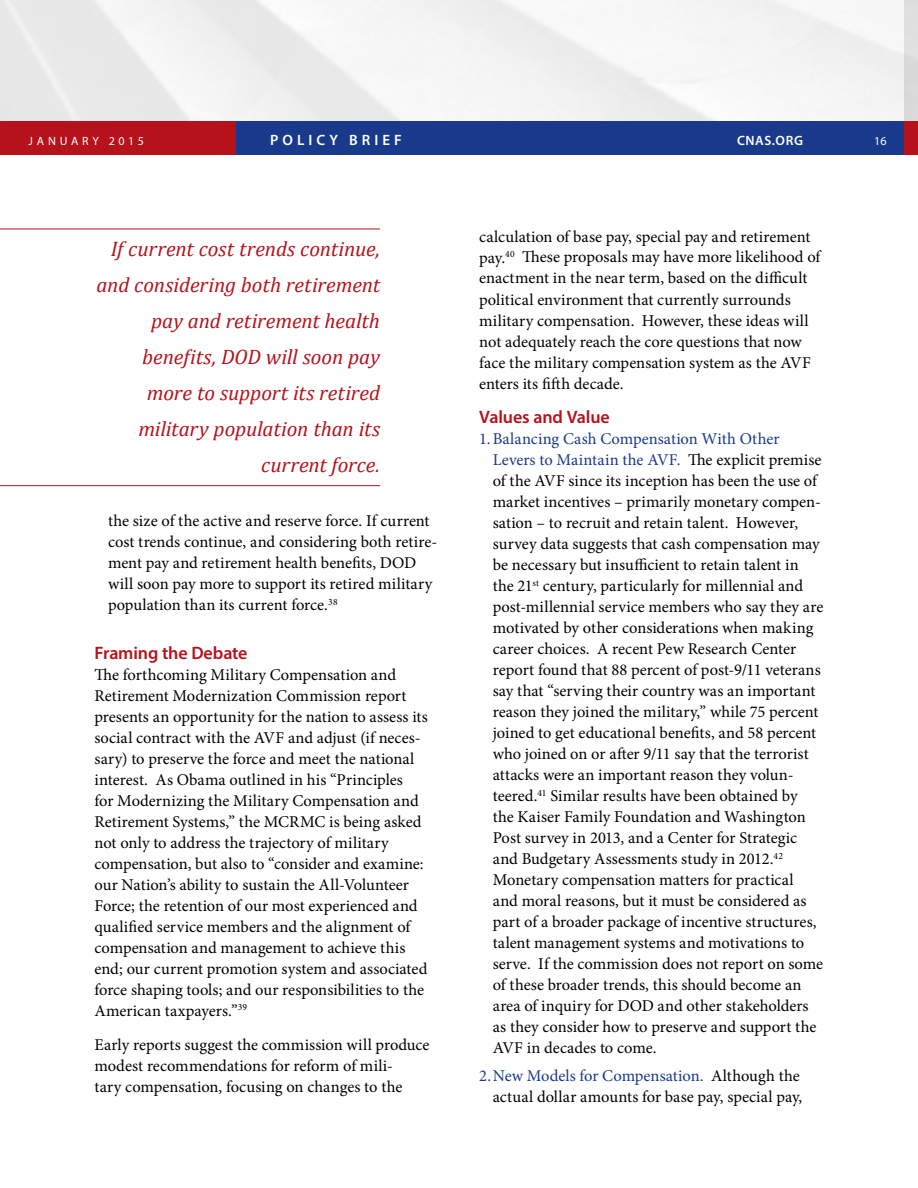
<style>
.page{position:relative;width:918px;height:1188px;background:#fff}
.page>*{position:absolute;margin:0;border:0;box-sizing:border-box;transform-origin:0 0}
.t1{font:italic 21px/36px "Cambria";color:#b5121b;text-align:right}
.t2{font:600 18px "Myriad Pro";letter-spacing:-.01em;color:#b5121b}
.t3{font:16.5px/21px "Minion Pro";color:#000}
.t4{font:600 15px "Myriad Pro";letter-spacing:.27em;color:#fff}
.t5{font:600 13.5px "Myriad Pro";letter-spacing:.045em;color:#fff}
.t6{font:12px "Myriad Pro";letter-spacing:.305em;color:#fff}
.s1{color:#19398a}
</style>
<div class="page">
<img style="left:0;top:0;width:904px;height:122px">
<div style="left:904px;top:0;width:14px;height:122px;background:#dadbdb"></div>
<div style="left:236px;top:122px;width:682px;height:33px;background:#19398a"></div>
<div style="left:0;top:122px;width:236px;height:33px;background:#b5121b"></div>
<div style="left:904px;top:122px;width:14px;height:33px;background:#b5121b"></div>
<hr style="left:0;top:229px;width:380px;height:1px;background:#b5121b">
<hr style="left:0;top:485px;width:380px;height:1px;background:#b5121b">
<p class="t6" style="left:29px;top:134px;width:117px">JANUARY 2015</p>
<p class="t4" style="left:270px;top:131px;width:133px">POLICY BRIEF</p>
<p class="t5" style="left:737px;top:132px;width:68px">CNAS.ORG</p>
<p class="t6" style="left:874px;top:134px;width:14px">16</p>
<p class="t1" style="left:96px;top:230px;width:285px">If current cost trends continue, and considering both retirement pay and retirement health benefits, DOD will soon pay more to support its retired military population than its current force.</p>
<p class="t3" style="left:108px;top:510px;width:331px">the size of the active and reserve force. If current cost trends continue, and considering both retire&shy;ment pay and retirement health benefits, DOD will soon pay more to support its retired military population than its current force.<sup>38</sup></p>
<p class="t2" style="left:94px;top:641px;width:155px">Framing the Debate</p>
<p class="t3" style="left:94px;top:664px;width:335px">The forthcoming Military Compensation and Retirement Modernization Commission report presents an opportunity for the nation to assess its social contract with the AVF and adjust (if neces&shy;sary) to preserve the force and meet the national interest. As Obama outlined in his “Principles<br>for Modernizing the Military Compensation and Retirement Systems,” the MCRMC is being asked not only to address the trajectory of military compensation, but also to “consider and examine: our Nation’s ability to sustain the All-Volunteer Force; the retention of our most experienced and qualified service members and the alignment of compensation and management to achieve this end; our current promotion system and associated force shaping tools; and our responsibilities to the American taxpayers.”<sup>39</sup></p>
<p class="t3" style="left:94px;top:1035px;width:337px">Early reports suggest the commission will produce modest recommendations for reform of mili-<br>tary compensation, focusing on changes to the</p>
<p class="t3" style="left:479px;top:226px;width:343px">calculation of base pay, special pay and retirement pay.<sup>40</sup> These proposals may have more likelihood of enactment in the near term, based on the difficult political environment that currently surrounds military compensation. However, these ideas will not adequately reach the core questions that now face the military compensation system as the AVF enters its fifth decade.</p>
<p class="t2" style="left:479px;top:405px;width:132px">Values and Value</p>
<p class="t3" style="left:493px;top:428px;width:332px;text-indent:-13px"><span class="s1">1.Balancing Cash Compensation With Other Levers to Maintain the AVF.</span> The explicit premise of the AVF since its inception has been the use of market incentives – primarily monetary compen&shy;sation – to recruit and retain talent. However, survey data suggests that cash compensation may be necessary but insufficient to retain talent in the 21<sup>st</sup> century, particularly for millennial and post-millennial service members who say they are motivated by other considerations when making career choices. A recent Pew Research Center report found that 88 percent of post-9/11 veterans say that “serving their country was an important reason they joined the military,” while 75 percent joined to get educational benefits, and 58 percent who joined on or after 9/11 say that the terrorist attacks were an important reason they volun&shy;teered.<sup>41</sup> Similar results have been obtained by<br>the Kaiser Family Foundation and Washington Post survey in 2013, and a Center for Strategic and Budgetary Assessments study in 2012.<sup>42<br></sup>Monetary compensation matters for practical<br>and moral reasons, but it must be considered as part of a broader package of incentive structures, talent management systems and motivations to serve. If the commission does not report on some of these broader trends, this should become an area of inquiry for DOD and other stakeholders as they consider how to preserve and support the AVF in decades to come.</p>
<p class="t3" style="left:479px;top:1065px;width:325px;text-align:right"><span class="s1">2.New Models for Compensation.</span> Although the actual dollar amounts for base pay, special pay,</p>
</div>
